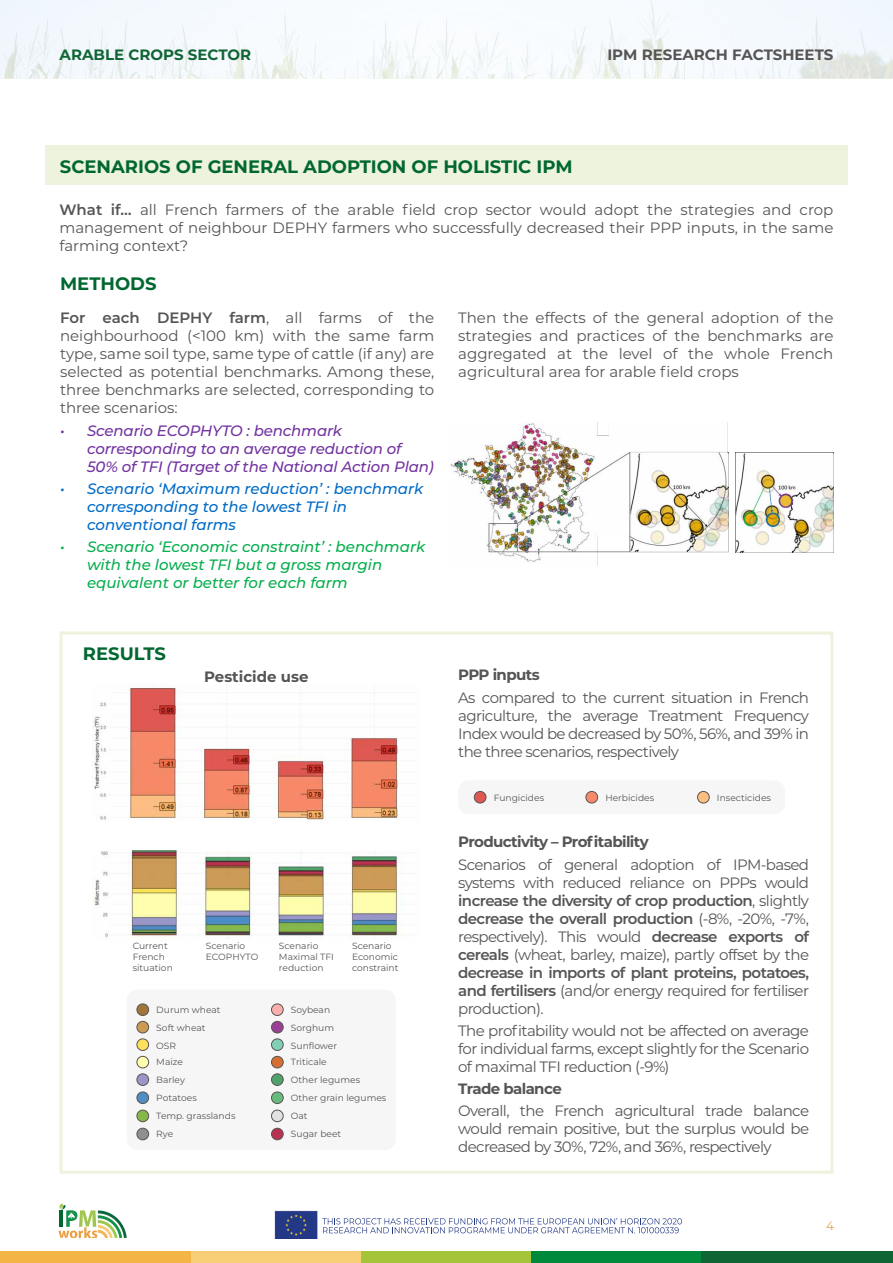
<style>
.page{position:relative;width:893px;height:1263px;background:#fff}
.page>*{position:absolute;margin:0;border:0;box-sizing:border-box;transform-origin:0 0}
.Titulos{font:700 18px "Montserrat";color:#006730}
.parrafo_info_dch{font:15px/18px "Montserrat";letter-spacing:-.04em;color:#565454;text-align:justify}
.t1{font:italic 500 15px/18px "Montserrat";letter-spacing:-.01em;color:#7233a1}
.t2{font:italic 500 15px/18px "Montserrat";color:#06ae4e}
.t3{font:italic 500 15px/18px "Montserrat";color:#006bc8}
.parrafo_info_dch-2{font:700 15px "Montserrat";letter-spacing:-.04em;color:#565454}
.parrafo_info_dch-3{font:700 15px "Montserrat";color:#565454}
.t4{font:700 15px "Montserrat";color:#106535}
.t5{font:12px "Montserrat";color:#ea9f42}
.parrafo_info_dch-4{font:9px/10.8px "Montserrat";color:#565454}
.s1{font-weight:600}
</style>
<div class="page">
<svg style="left:0;top:0;width:893px;height:79px;fill:#f5fafe"></svg>
<div style="left:45px;top:145px;width:803px;height:40px;background:#eef3dd"></div>
<img style="left:450px;top:422px;width:279px;height:144px">
<img style="left:735px;top:453px;width:98px;height:99px">
<div style="left:60px;top:631px;width:773px;height:543px;border:3px solid #eef3dd"></div>
<img style="left:93px;top:684px;width:306px;height:136px">
<div style="left:458px;top:780px;width:327px;height:34px;background:#f6f6f6;border-radius:11px"></div>
<div style="left:474px;top:791px;width:12px;height:12px;background:#df5952;border-radius:50%"></div>
<div style="left:474px;top:791px;width:12px;height:12px;border:1px solid #5a5553;border-radius:50%"></div>
<div style="left:586px;top:791px;width:12px;height:12px;background:#f68a69;border-radius:50%"></div>
<div style="left:586px;top:791px;width:12px;height:12px;border:1px solid #5a5553;border-radius:50%"></div>
<div style="left:697px;top:791px;width:12px;height:12px;background:#fdbe81;border-radius:50%"></div>
<div style="left:697px;top:791px;width:12px;height:12px;border:1px solid #5a5553;border-radius:50%"></div>
<img style="left:94px;top:850px;width:310px;height:89px">
<div style="left:127px;top:990px;width:269px;height:160px;background:#f6f6f6;border-radius:11px"></div>
<div style="left:137px;top:1056px;width:12px;height:12px;background:#feffaf;border-radius:50%"></div>
<div style="left:137px;top:1056px;width:12px;height:12px;border:1px solid #5a5553;border-radius:50%"></div>
<div style="left:271px;top:1056px;width:12px;height:12px;background:#d67032;border-radius:50%"></div>
<div style="left:271px;top:1056px;width:12px;height:12px;border:1px solid #5a5553;border-radius:50%"></div>
<div style="left:137px;top:1004px;width:12px;height:11px;background:#a2753a;border-radius:50%"></div>
<div style="left:137px;top:1004px;width:12px;height:12px;border:1px solid #5a5553;border-radius:50%"></div>
<div style="left:271px;top:1004px;width:12px;height:11px;background:#faafac;border-radius:50%"></div>
<div style="left:271px;top:1004px;width:12px;height:12px;border:1px solid #5a5553;border-radius:50%"></div>
<div style="left:137px;top:1074px;width:12px;height:11px;background:#9997c8;border-radius:50%"></div>
<div style="left:137px;top:1074px;width:12px;height:11px;border:1px solid #5a5553;border-radius:50%"></div>
<div style="left:271px;top:1074px;width:12px;height:11px;background:#51a26a;border-radius:50%"></div>
<div style="left:271px;top:1074px;width:12px;height:11px;border:1px solid #5a5553;border-radius:50%"></div>
<div style="left:137px;top:1092px;width:12px;height:11px;background:#4f8ec4;border-radius:50%"></div>
<div style="left:137px;top:1092px;width:12px;height:12px;border:1px solid #5a5553;border-radius:50%"></div>
<div style="left:271px;top:1092px;width:12px;height:11px;background:#67bc7b;border-radius:50%"></div>
<div style="left:271px;top:1092px;width:12px;height:12px;border:1px solid #5a5553;border-radius:50%"></div>
<div style="left:137px;top:1110px;width:12px;height:12px;background:#84b849;border-radius:50%"></div>
<div style="left:137px;top:1110px;width:12px;height:12px;border:1px solid #5a5553;border-radius:50%"></div>
<div style="left:271px;top:1110px;width:12px;height:12px;background:#e1e1e1;border-radius:50%"></div>
<div style="left:271px;top:1110px;width:12px;height:12px;border:1px solid #5a5553;border-radius:50%"></div>
<div style="left:137px;top:1128px;width:12px;height:12px;background:#8f8f8f;border-radius:50%"></div>
<div style="left:137px;top:1128px;width:12px;height:12px;border:1px solid #5a5553;border-radius:50%"></div>
<div style="left:271px;top:1128px;width:12px;height:12px;background:#b73251;border-radius:50%"></div>
<div style="left:271px;top:1128px;width:12px;height:12px;border:1px solid #5a5553;border-radius:50%"></div>
<div style="left:137px;top:1021px;width:12px;height:12px;background:#cb9a55;border-radius:50%"></div>
<div style="left:137px;top:1021px;width:12px;height:12px;border:1px solid #5a5553;border-radius:50%"></div>
<div style="left:271px;top:1021px;width:12px;height:12px;background:#993f96;border-radius:50%"></div>
<div style="left:271px;top:1021px;width:12px;height:12px;border:1px solid #5a5553;border-radius:50%"></div>
<div style="left:137px;top:1039px;width:12px;height:11px;background:#fde15c;border-radius:50%"></div>
<div style="left:137px;top:1039px;width:12px;height:11px;border:1px solid #5a5553;border-radius:50%"></div>
<div style="left:271px;top:1039px;width:12px;height:11px;background:#83ceb7;border-radius:50%"></div>
<div style="left:271px;top:1039px;width:12px;height:11px;border:1px solid #5a5553;border-radius:50%"></div>
<div style="left:0;top:1251px;width:191px;height:12px;background:#f3b546"></div>
<div style="left:191px;top:1251px;width:170px;height:12px;background:#f8ce77"></div>
<div style="left:361px;top:1251px;width:170px;height:12px;background:#a4c43a"></div>
<div style="left:531px;top:1251px;width:171px;height:12px;background:#00893b"></div>
<div style="left:702px;top:1251px;width:191px;height:12px;background:#106535"></div>
<img style="left:275px;top:1211px;width:43px;height:27px">
<svg style="left:322px;top:1218px;width:360px;height:15px"></svg>
<svg style="left:58px;top:1203px;width:69px;height:35px"></svg>
<p class="t4" style="left:60px;top:43px;width:193px">ARABLE CROPS SECTOR</p>
<p class="parrafo_info_dch-3" style="left:607px;top:43px;width:228px">IPM RESEARCH FACTSHEETS</p>
<p class="Titulos" style="left:60px;top:154px;width:514px">SCENARIOS OF GENERAL ADOPTION OF HOLISTIC IPM</p>
<p class="parrafo_info_dch" style="left:59px;top:201px;width:775px"><span class="s1">What if…</span> all French farmers of the arable field crop sector would adopt the strategies and crop management of neighbour DEPHY farmers who successfully decreased their PPP inputs, in the same farming context?</p>
<p class="Titulos" style="left:60px;top:271px;width:98px">METHODS</p>
<p class="parrafo_info_dch" style="left:60px;top:309px;width:376px"><span class="s1">For each DEPHY farm</span>, all farms of the neighbourhood (&lt;100 km) with the same farm type, same soil type, same type of cattle (if any) are selected as potential benchmarks. Among these, three benchmarks are selected, corresponding to three scenarios:</p>
<p class="t1" style="left:87px;top:421px;width:348px;text-indent:-27px">• Scenario ECOPHYTO : benchmark corresponding to an average reduction of<br>50% of TFI (Target of the National Action Plan)</p>
<p class="t3" style="left:87px;top:479px;width:338px;text-indent:-27px">• Scenario ‘Maximum reduction’ : benchmark corresponding to the lowest TFI in conventional farms</p>
<p class="t2" style="left:87px;top:537px;width:340px;text-indent:-27px">• Scenario ‘Economic constraint’ : benchmark with the lowest TFI but a gross margin equivalent or better for each farm</p>
<p class="Titulos" style="left:83px;top:640px;width:85px">RESULTS</p>
<p class="parrafo_info_dch-3" style="left:204px;top:665px;width:106px">Pesticide use</p>
<p class="parrafo_info_dch-4" style="left:133px;top:940px;width:42px">Current<br>French situation</p>
<p class="parrafo_info_dch-4" style="left:206px;top:940px;width:54px">Scenario<br>ECOPHYTO</p>
<p class="parrafo_info_dch-4" style="left:279px;top:940px;width:57px">Scenario<br>Maximal TFI reduction</p>
<p class="parrafo_info_dch-4" style="left:352px;top:940px;width:48px">Scenario<br>Economic constraint</p>
<p class="parrafo_info_dch-4" style="left:156px;top:1004px;width:66px">Durum wheat</p>
<p class="parrafo_info_dch-4" style="left:291px;top:1004px;width:41px">Soybean</p>
<p class="parrafo_info_dch-4" style="left:156px;top:1022px;width:51px">Soft wheat</p>
<p class="parrafo_info_dch-4" style="left:291px;top:1022px;width:45px">Sorghum</p>
<p class="parrafo_info_dch-4" style="left:156px;top:1040px;width:21px">OSR</p>
<p class="parrafo_info_dch-4" style="left:291px;top:1040px;width:48px">Sunflower</p>
<p class="parrafo_info_dch-4" style="left:156px;top:1056px;width:28px">Maize</p>
<p class="parrafo_info_dch-4" style="left:291px;top:1056px;width:37px">Triticale</p>
<p class="parrafo_info_dch-4" style="left:156px;top:1074px;width:30px">Barley</p>
<p class="parrafo_info_dch-4" style="left:291px;top:1074px;width:71px">Other legumes</p>
<p class="parrafo_info_dch-4" style="left:156px;top:1092px;width:42px">Potatoes</p>
<p class="parrafo_info_dch-4" style="left:291px;top:1092px;width:97px">Other grain legumes</p>
<p class="parrafo_info_dch-4" style="left:156px;top:1110px;width:81px">Temp. grasslands</p>
<p class="parrafo_info_dch-4" style="left:291px;top:1110px;width:18px">Oat</p>
<p class="parrafo_info_dch-4" style="left:156px;top:1128px;width:18px">Rye</p>
<p class="parrafo_info_dch-4" style="left:291px;top:1128px;width:52px">Sugar beet</p>
<p class="parrafo_info_dch" style="left:458px;top:309px;width:377px">Then the effects of the general adoption of the strategies and practices of the benchmarks are aggregated at the level of the whole French agricultural area for arable field crops</p>
<p class="parrafo_info_dch-2" style="left:458px;top:664px;width:83px">PPP inputs</p>
<p class="parrafo_info_dch" style="left:458px;top:688px;width:352px">As compared to the current situation in French agriculture, the average Treatment Frequency Index would be decreased by 50%, 56%, and 39% in the three scenarios, respectively</p>
<p class="parrafo_info_dch-4" style="left:494px;top:792px;width:52px">Fungicides</p>
<p class="parrafo_info_dch-4" style="left:605px;top:792px;width:50px">Herbicides</p>
<p class="parrafo_info_dch-4" style="left:717px;top:792px;width:56px">Insecticides</p>
<p class="parrafo_info_dch-2" style="left:458px;top:831px;width:192px">Productivity – Profitability</p>
<p class="parrafo_info_dch" style="left:458px;top:855px;width:352px">Scenarios of general adoption of IPM-based systems with reduced reliance on PPPs would <span class="s1">increase the diversity of crop production</span>, slightly <span class="s1">decrease the overall production</span> (-8%, -20%, -7%, respectively). This would <span class="s1">decrease exports of cereals</span> (wheat, barley, maize), partly offset by the <span class="s1">decrease in imports of plant proteins, potatoes, and fertilisers</span> (and/or energy required for fertiliser production).</p>
<p class="parrafo_info_dch" style="left:458px;top:1021px;width:352px">The profitability would not be affected on average for individual farms, except slightly for the Scenario of maximal TFI reduction (-9%)</p>
<p class="parrafo_info_dch-2" style="left:458px;top:1078px;width:105px">Trade balance</p>
<p class="parrafo_info_dch" style="left:458px;top:1101px;width:352px">Overall, the French agricultural trade balance would remain positive, but the surplus would be decreased by 30%, 72%, and 36%, respectively</p>
<p class="t5" style="left:826px;top:1218px;width:9px">4</p>
</div>
